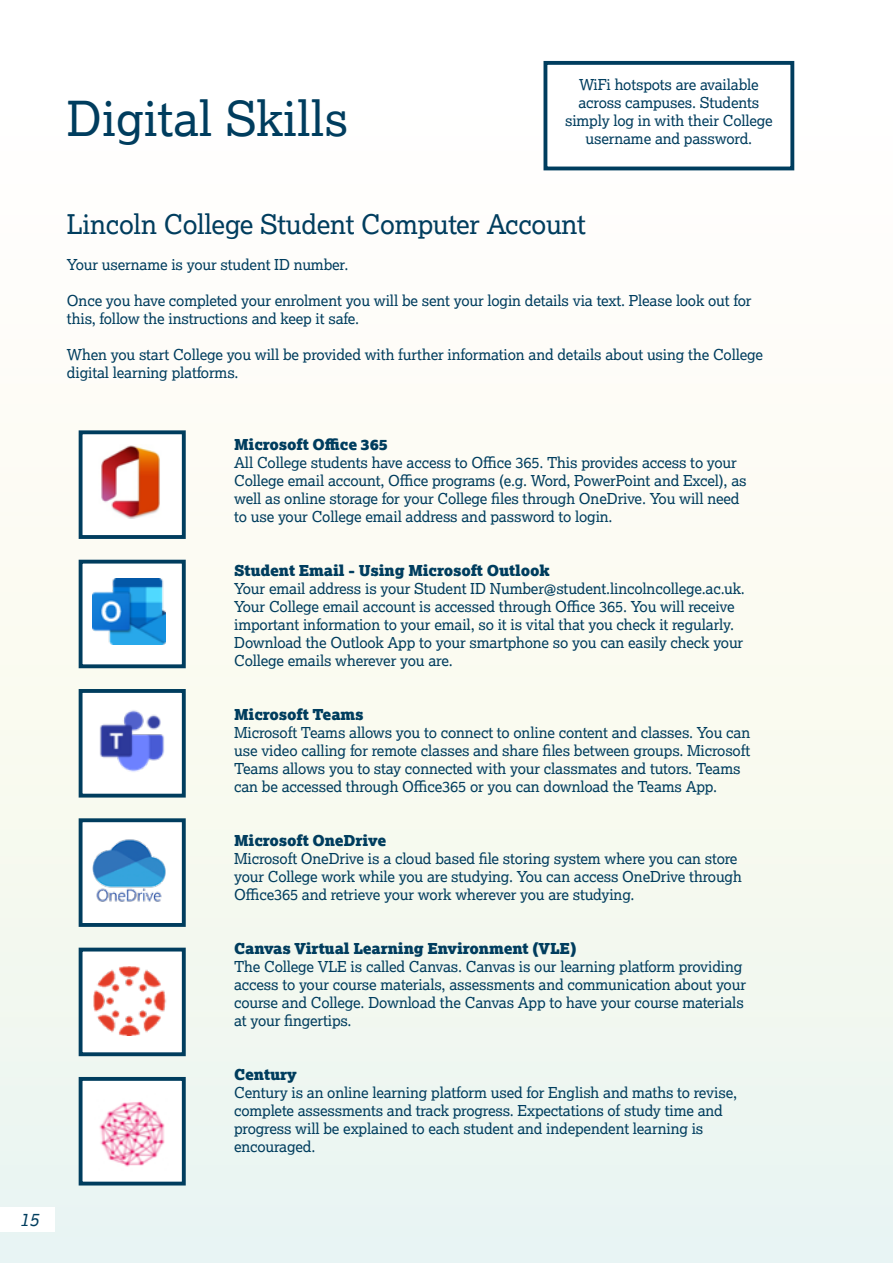
<style>
.page{position:relative;width:893px;height:1263px;background:#fff}
.page>*{position:absolute;margin:0;border:0;box-sizing:border-box;transform-origin:0 0}
.t1{font:48px "Lexia";color:#003d5e}
.t2{font:27px "Lexia";letter-spacing:-.01em;color:#003d5e}
.t3{font:italic 18px "Lexia";color:#003d5e}
.t4{font:15px/18px "Lexia";letter-spacing:-.01em;color:#003d5e}
.t5{font:900 15px "Lexia";letter-spacing:-.01em;color:#003d5e}
</style>
<div class="page">
<img style="left:0;top:60px;width:893px;height:1203px">
<div style="left:545px;top:63px;width:247px;height:105px;background:#fff"></div>
<div style="left:543px;top:61px;width:251px;height:109px;border:4px solid #003d5e"></div>
<div style="left:0;top:1207px;width:54px;height:24px;background:#fff"></div>
<div style="left:81px;top:432px;width:103px;height:105px;background:#fff"></div>
<div style="left:79px;top:430px;width:107px;height:109px;border:4px solid #003d5e"></div>
<div style="left:81px;top:562px;width:103px;height:104px;background:#fff"></div>
<div style="left:79px;top:560px;width:107px;height:108px;border:4px solid #003d5e"></div>
<div style="left:81px;top:691px;width:103px;height:105px;background:#fff"></div>
<div style="left:79px;top:689px;width:107px;height:108px;border:4px solid #003d5e"></div>
<div style="left:81px;top:820px;width:103px;height:105px;background:#fff"></div>
<div style="left:79px;top:818px;width:107px;height:109px;border:4px solid #003d5e"></div>
<div style="left:81px;top:949px;width:103px;height:105px;background:#fff"></div>
<div style="left:79px;top:948px;width:107px;height:108px;border:4px solid #003d5e"></div>
<img style="left:101px;top:445px;width:59px;height:74px">
<img style="left:92px;top:578px;width:74px;height:66px">
<img style="left:93px;top:966px;width:73px;height:70px">
<img style="left:99px;top:710px;width:66px;height:62px">
<div style="left:81px;top:1079px;width:103px;height:104px;background:#fff"></div>
<div style="left:79px;top:1077px;width:107px;height:108px;border:4px solid #003d5e"></div>
<img style="left:99px;top:1101px;width:66px;height:66px">
<img style="left:66px;top:836px;width:125px;height:69px">
<p class="t3" style="left:19px;top:1208px;width:21px">15</p>
<h1 class="t1" style="left:67px;top:88px;width:283px">Digital Skills</h1>
<p class="t4" style="left:565px;top:75px;width:209px;text-align:center">WiFi hotspots are available across campuses. Students simply log in with their College username and password.</p>
<h2 class="t2" style="left:67px;top:207px;width:520px">Lincoln College Student Computer Account</h2>
<p class="t4" style="left:67px;top:255px;width:283px">Your username is your student ID number.</p>
<p class="t4" style="left:67px;top:291px;width:686px">Once you have completed your enrolment you will be sent your login details via text. Please look out for this, follow the instructions and keep it safe.</p>
<p class="t4" style="left:67px;top:345px;width:697px">When you start College you will be provided with further information and details about using the College digital learning platforms.</p>
<p class="t5" style="left:234px;top:435px;width:155px">Microsoft Office 365</p>
<p class="t4" style="left:234px;top:453px;width:514px">All College students have access to Office 365. This provides access to your College email account, Office programs (e.g. Word, PowerPoint and Excel), as well as online storage for your College files through OneDrive. You will need to use your College email address and password to login.</p>
<p class="t5" style="left:234px;top:561px;width:317px">Student Email - Using Microsoft Outlook</p>
<p class="t4" style="left:234px;top:579px;width:512px">Your email address is your Student ID Number@student.lincolncollege.ac.uk.<br>Your College email account is accessed through Office 365. You will receive important information to your email, so it is vital that you check it regularly.<br>Download the Outlook App to your smartphone so you can easily check your College emails wherever you are.</p>
<p class="t5" style="left:234px;top:705px;width:131px">Microsoft Teams</p>
<p class="t4" style="left:234px;top:723px;width:518px">Microsoft Teams allows you to connect to online content and classes. You can use video calling for remote classes and share files between groups. Microsoft Teams allows you to stay connected with your classmates and tutors. Teams can be accessed through Office365 or you can download the Teams App.</p>
<p class="t5" style="left:234px;top:831px;width:154px">Microsoft OneDrive</p>
<p class="t4" style="left:234px;top:849px;width:509px">Microsoft OneDrive is a cloud based file storing system where you can store your College work while you are studying. You can access OneDrive through<br>Office365 and retrieve your work wherever you are studying.</p>
<p class="t5" style="left:234px;top:939px;width:344px">Canvas Virtual Learning Environment (VLE)</p>
<p class="t4" style="left:234px;top:957px;width:513px">The College VLE is called Canvas. Canvas is our learning platform providing access to your course materials, assessments and communication about your course and College. Download the Canvas App to have your course materials at your fingertips.</p>
<p class="t5" style="left:234px;top:1065px;width:64px">Century</p>
<p class="t4" style="left:234px;top:1083px;width:505px">Century is an online learning platform used for English and maths to revise, complete assessments and track progress. Expectations of study time and progress will be explained to each student and independent learning is encouraged.</p>
</div>
